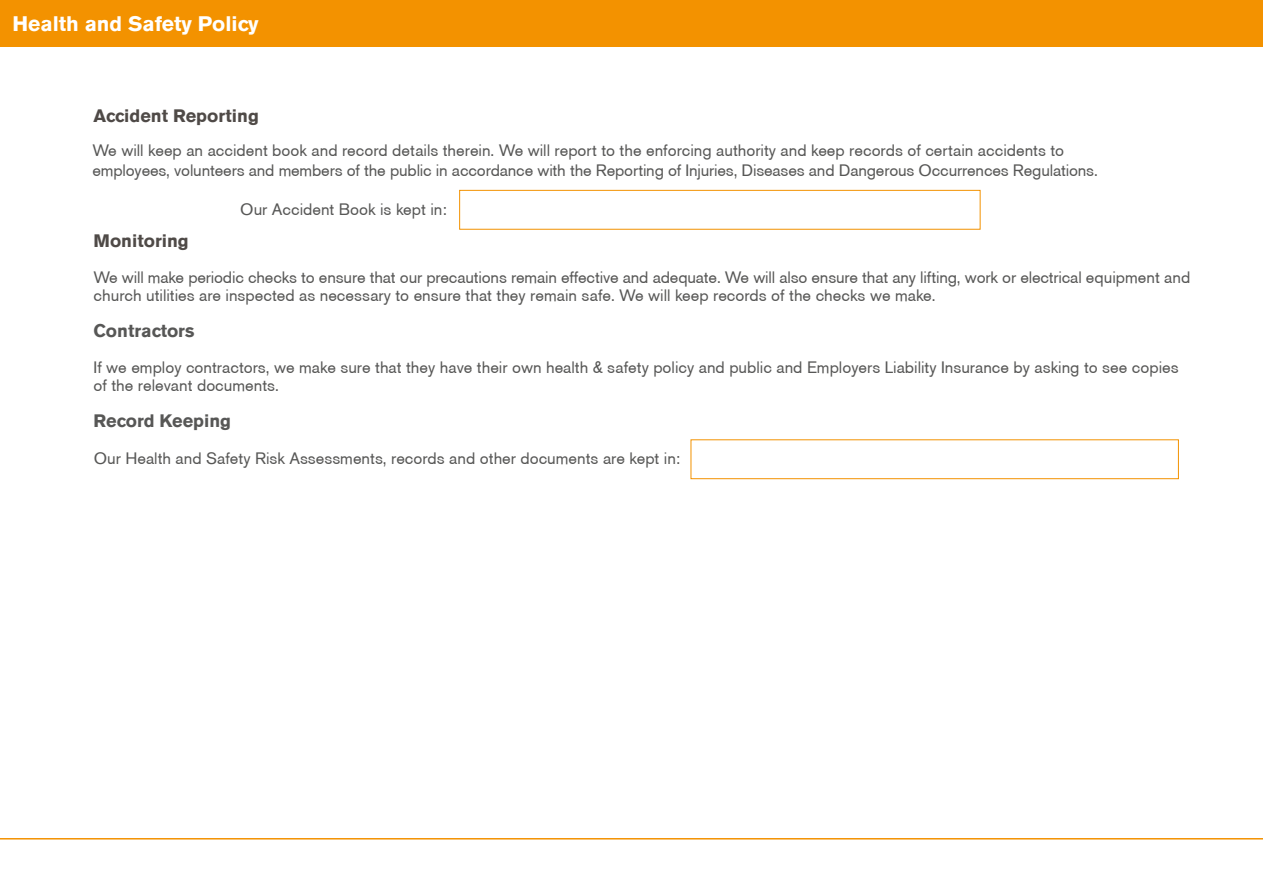
<style>
.page{position:relative;width:1263px;height:893px;background:#fff}
.page>*{position:absolute;margin:0;border:0;box-sizing:border-box;transform-origin:0 0}
.t1{font:700 21px "Berthold Akzidenz Grotesk BE";color:#fff}
.t2{font:700 18px "Berthold Akzidenz Grotesk BE";color:#4f4a47}
.t3{font:700 18px "Berthold Akzidenz Grotesk BE";color:#575756}
.t4{font:16.5px/18px "Berthold Akzidenz Grotesk BE";color:#575756}
</style>
<div class="page">
<div style="left:691px;top:439px;width:488px;height:40px;border:1px solid #f39200"></div>
<div style="left:0;top:0;width:1263px;height:47px;background:#f39200"></div>
<div style="left:459px;top:190px;width:521px;height:40px;border:1px solid #f39200"></div>
<hr style="left:0;top:838px;width:1263px;height:1px;background:#f39200">
<p class="t1" style="left:13px;top:11px;width:248px">Health and Safety Policy</p>
<p class="t2" style="left:94px;top:105px;width:167px">Accident Reporting</p>
<p class="t4" style="left:92px;top:141px;width:1007px;line-height:19.8px">We will keep an accident book and record details therein. We will report to the enforcing authority and keep records of certain accidents to employees, volunteers and members of the public in accordance with the Reporting of Injuries, Diseases and Dangerous Occurrences Regulations.</p>
<p class="t4" style="left:240px;top:200px;width:208px">Our Accident Book is kept in:</p>
<p class="t2" style="left:94px;top:230px;width:97px">Monitoring</p>
<p class="t4" style="left:94px;top:268px;width:1098px">We will make periodic checks to ensure that our precautions remain effective and adequate. We will also ensure that any lifting, work or electrical equipment and church utilities are inspected as necessary to ensure that they remain safe. We will keep records of the checks we make.</p>
<p class="t3" style="left:94px;top:320px;width:102px">Contractors</p>
<p class="t4" style="left:94px;top:358px;width:1086px">If we employ contractors, we make sure that they have their own health &amp; safety policy and public and Employers Liability Insurance by asking to see copies of the relevant documents.</p>
<p class="t3" style="left:94px;top:410px;width:139px">Record Keeping</p>
<p class="t4" style="left:94px;top:449px;width:588px">Our Health and Safety Risk Assessments, records and other documents are kept in:</p>
</div>
